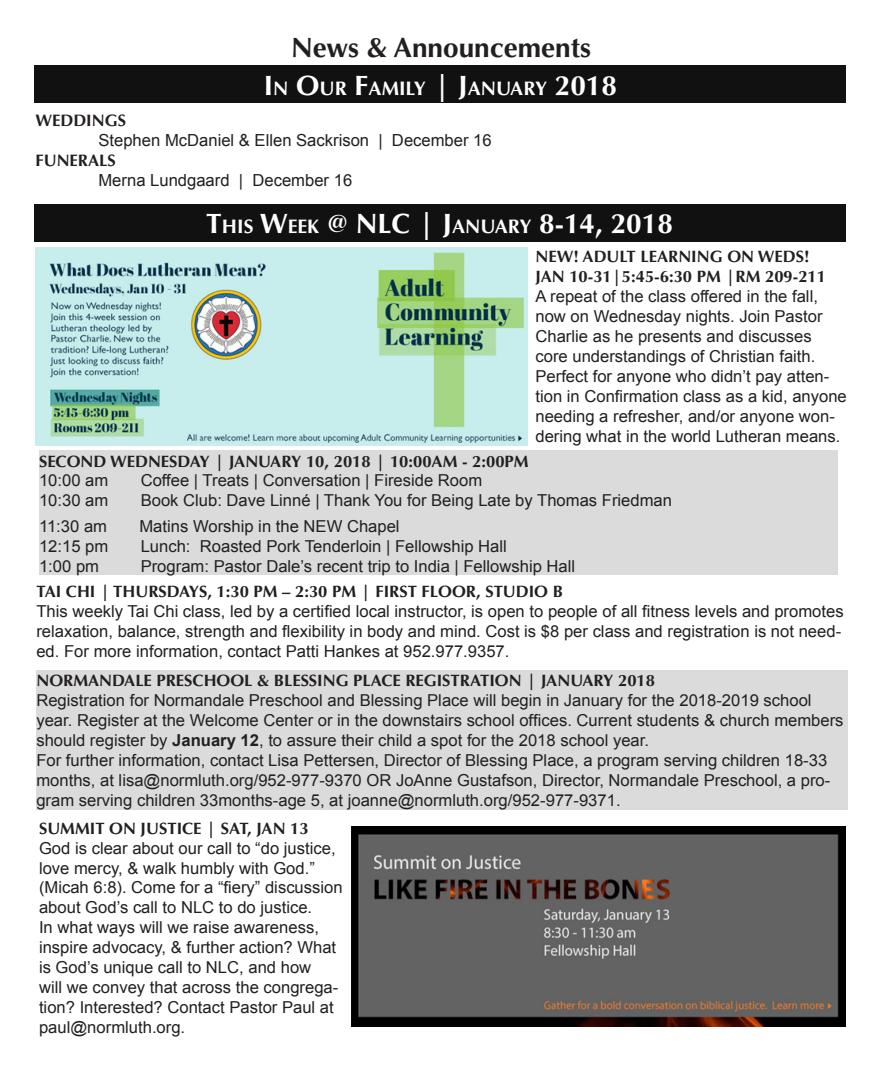
<style>
.page{position:relative;width:882px;height:1071px;background:#fff}
.page>*{position:absolute;margin:0;border:0;box-sizing:border-box;transform-origin:0 0}
.t1{font:700 28px "Optima LT Std";color:#fff}
.t2{font:700 28px "Optima LT Std";color:#231f20}
.t3{font:700 19.6px "Optima LT Std";color:#fff}
.t4{font:16.62px "Arial";color:#231f20}
.t5{font:700 16.62px "Optima LT Std";color:#231f20}
.t6{font:16.45px/19.9px "Arial";color:#231f20}
.t7{font:700 16.45px "Optima LT Std";color:#231f20}
.s1{font-size:28px}
.s2{font-size:19.6px}
.s3{font-weight:700}
</style>
<div class="page">
<div style="left:34px;top:204px;width:811px;height:38px;background:#111"></div>
<div style="left:36px;top:670px;width:812px;height:140px;background:#dbdbdb"></div>
<div style="left:35px;top:65px;width:811px;height:38px;background:#111"></div>
<img style="left:351px;top:827px;width:494px;height:199px">
<img style="left:35px;top:247px;width:493px;height:199px">
<div style="left:39px;top:451px;width:799px;height:124px;background:#dbdbdb"></div>
<p class="t2" style="left:291px;top:31px;width:301px">News &amp; Announcements</p>
<p class="t3" style="left:264px;top:77px;width:355px"><span class="s1">I</span> N <span class="s1">O</span>UR <span class="s1">F</span>AMILY <span class="s1">| J</span>AN UARY <span class="s1">2018</span></p>
<p class="t5" style="left:35px;top:111px;width:92px">WEDDINGS</p>
<p class="t4" style="left:98px;top:129px;width:395px">Stephen McDaniel &amp; Ellen Sackrison | December 16</p>
<p class="t5" style="left:35px;top:151px;width:82px">FUNERALS</p>
<p class="t4" style="left:98px;top:169px;width:255px">Merna Lundgaard | December 16</p>
<p class="t1" style="left:206px;top:207px;width:468px">T<span class="s2">HIS</span> W<span class="s2">EEK</span> @ NLC | J<span class="s2">AN UARY</span> 8-14, 2018</p>
<p class="t7" style="left:536px;top:247px;width:276px">NEW! ADULT LEARNING ON WEDS!</p>
<p class="t7" style="left:536px;top:267px;width:292px">JAN 10-31|5:45-6:30 PM |RM 209-211</p>
<p class="t6" style="left:536px;top:286px;width:313px">A repeat of the class offered in the fall, now on Wednesday nights. Join Pastor Charlie as he presents and discusses core understandings of Christian faith.<br>Perfect for anyone who didn’t pay atten&shy;tion in Confirmation class as a kid, anyone needing a refresher, and/or anyone won&shy;dering what in the world Lutheran means.</p>
<p class="t7" style="left:39px;top:451px;width:491px">SECOND WEDNESDAY | JANUARY 10, 2018 | 10:00AM - 2:00PM</p>
<p class="t6" style="left:39px;top:471px;width:71px">10:00 am</p>
<p class="t6" style="left:141px;top:471px;width:343px">Coffee | Treats | Conversation | Fireside Room</p>
<p class="t6" style="left:39px;top:491px;width:71px">10:30 am</p>
<p class="t6" style="left:141px;top:491px;width:533px">Book Club: Dave Linné | Thank You for Being Late by Thomas Friedman</p>
<p class="t6" style="left:39px;top:516px;width:70px">11:30 am</p>
<p class="t6" style="left:139px;top:516px;width:262px">Matins Worship in the NEW Chapel</p>
<p class="t6" style="left:39px;top:536px;width:71px">12:15 pm</p>
<p class="t6" style="left:141px;top:536px;width:368px">Lunch: Roasted Pork Tenderloin | Fellowship Hall</p>
<p class="t6" style="left:39px;top:556px;width:62px">1:00 pm</p>
<p class="t6" style="left:141px;top:556px;width:436px">Program: Pastor Dale’s recent trip to India | Fellowship Hall</p>
<p class="t7" style="left:36px;top:582px;width:528px">TAI CHI | THURSDAYS, 1:30 PM – 2:30 PM | FIRST FLOOR, STUDIO B</p>
<p class="t6" style="left:36px;top:602px;width:809px">This weekly Tai Chi class, led by a certified local instructor, is open to people of all fitness levels and promotes relaxation, balance, strength and flexibility in body and mind. Cost is $8 per class and registration is not need&shy;ed. For more information, contact Patti Hankes at 952.977.9357.</p>
<p class="t7" style="left:36px;top:671px;width:620px">NORMANDALE PRESCHOOL &amp; BLESSING PLACE REGISTRATION | JANUARY 2018</p>
<p class="t6" style="left:36px;top:690px;width:809px">Registration for Normandale Preschool and Blessing Place will begin in January for the 2018-2019 school year. Register at the Welcome Center or in the downstairs school offices. Current students &amp; church members should register by <span class="s3">January 12</span>, to assure their child a spot for the 2018 school year.</p>
<p class="t6" style="left:36px;top:750px;width:796px">For further information, contact Lisa Pettersen, Director of Blessing Place, a program serving children 18-33 months, at lisa@normluth.org/952-977-9370 OR JoAnne Gustafson, Director, Normandale Preschool, a pro&shy;gram serving children 33months-age 5, at joanne@normluth.org/952-977-9371.</p>
<p class="t7" style="left:39px;top:818px;width:271px">SUMMIT ON JUSTICE | SAT, JAN 13</p>
<p class="t6" style="left:39px;top:838px;width:305px">God is clear about our call to “do justice, love mercy, &amp; walk humbly with God.” (Micah 6:8). Come for a “fiery” discussion about God’s call to NLC to do justice.<br>In what ways will we raise awareness, inspire advocacy, &amp; further action? What is God’s unique call to NLC, and how<br>will we convey that across the congrega&shy;tion? Interested? Contact Pastor Paul at paul@normluth.org.</p>
</div>
